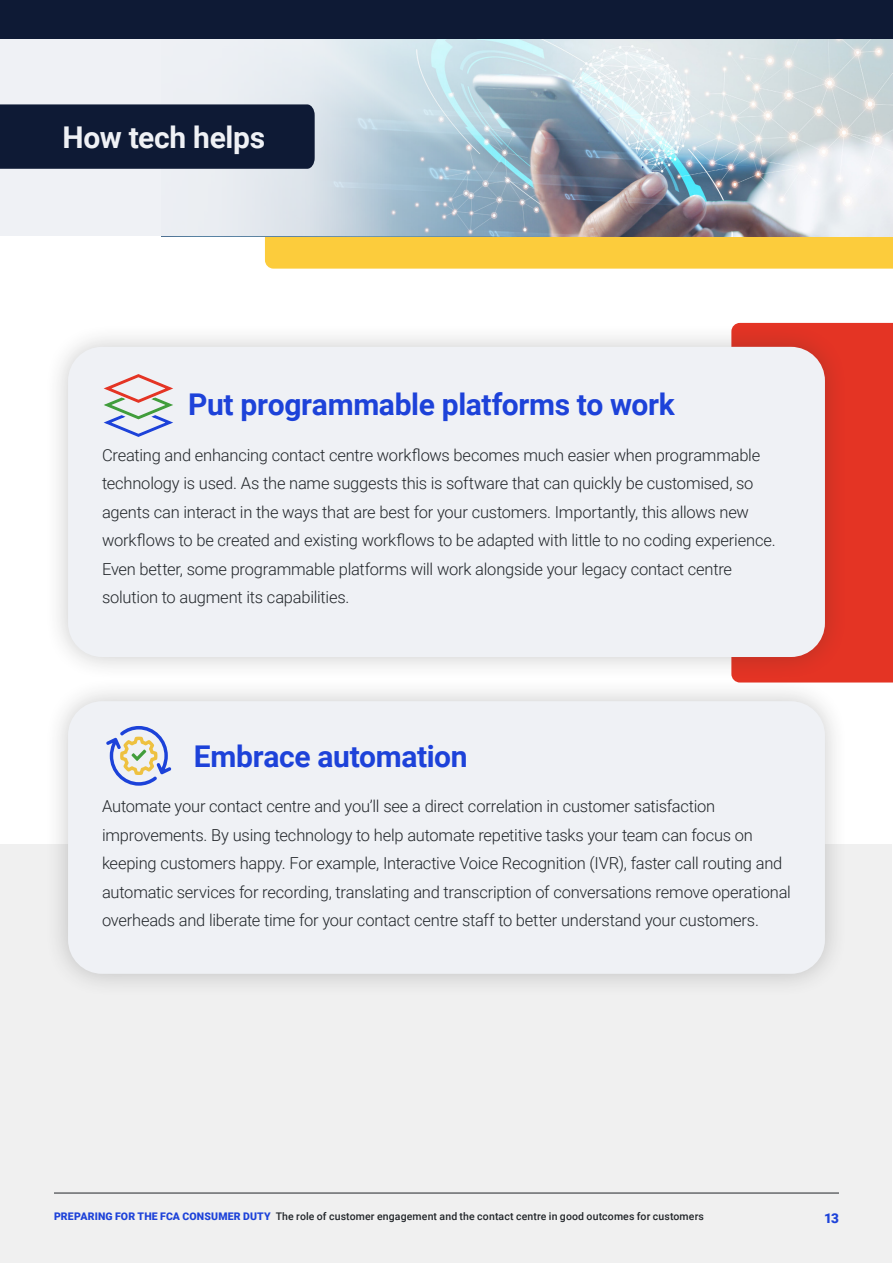
<style>
.page{position:relative;width:893px;height:1263px;background:#fff}
.page>*{position:absolute;margin:0;border:0;box-sizing:border-box;transform-origin:0 0}
.t1{font:700 30px "Roboto";letter-spacing:-.01em;color:#1d42d9}
.t2{font:700 30px "Roboto";letter-spacing:-.015em;color:#eff1f5}
.t3{font:300 16.5px/28.5px "Roboto";letter-spacing:-.015em;color:#212529}
.t4{font:900 13.5px "Roboto";color:#1d42d9}
.t5{font:500 10.5px "Roboto";letter-spacing:.01em;color:#212529}
.s1{font-weight:900;color:#1d42d9}
</style>
<div class="page">
<div style="left:265px;top:169px;width:628px;height:100px;background:#fccc3c"></div>
<img style="left:558px;top:38px;width:334px;height:198px">
<svg style="left:395px;top:38px;width:163px;height:198px;background:#a9c0cd"></svg>
<div style="left:1px;top:844px;width:891px;height:419px;background:#f0f0f0"></div>
<svg style="left:0;top:38px;width:395px;height:198px;fill:#ebeef3"></svg>
<hr style="left:54px;top:1192px;width:785px;height:1px;background:#212529">
<div style="left:0;top:0;width:893px;height:38px;background:#0e1a35"></div>
<div style="left:849px;top:323px;width:44px;height:359px;background:#e43424"></div>
<div style="left:44px;top:677px;width:805px;height:321px;background:#282828;opacity:.25"></div>
<div style="left:68px;top:701px;width:757px;height:273px;background:#eff1f5;border-radius:34px"></div>
<div style="left:44px;top:323px;width:805px;height:358px;background:#282828;opacity:.25"></div>
<div style="left:68px;top:347px;width:757px;height:310px;background:#eff1f5;border-radius:34px"></div>
<svg style="left:106px;top:726px;width:65px;height:60px"></svg>
<svg style="left:103px;top:374px;width:70px;height:63px"></svg>
<div style="left:0;top:104px;width:315px;height:65px;background:#0e1a35"></div>
<h1 class="t2" style="left:63px;top:116px;width:204px">How tech helps</h1>
<h1 class="t1" style="left:188px;top:384px;width:488px">Put programmable platforms to work</h1>
<p class="t3" style="left:102px;top:440px;width:675px">Creating and enhancing contact centre workflows becomes much easier when programmable technology is used. As the name suggests this is software that can quickly be customised, so agents can interact in the ways that are best for your customers. Importantly, this allows new workflows to be created and existing workflows to be adapted with little to no coding experience.<br>Even better, some programmable platforms will work alongside your legacy contact centre solution to augment its capabilities.</p>
<h1 class="t1" style="left:194px;top:735px;width:276px">Embrace automation</h1>
<p class="t3" style="left:102px;top:791px;width:690px">Automate your contact centre and you’ll see a direct correlation in customer satisfaction improvements. By using technology to help automate repetitive tasks your team can focus on keeping customers happy. For example, Interactive Voice Recognition (IVR), faster call routing and automatic services for recording, translating and transcription of conversations remove operational overheads and liberate time for your contact centre staff to better understand your customers.</p>
<p class="t5" style="left:54px;top:1208px;width:651px"><span class="s1">PREPARING FOR THE FCA CONSUMER DUTY</span> The role of customer engagement and the contact centre in good outcomes for customers</p>
<p class="t4" style="left:824px;top:1208px;width:16px">13</p>
</div>
